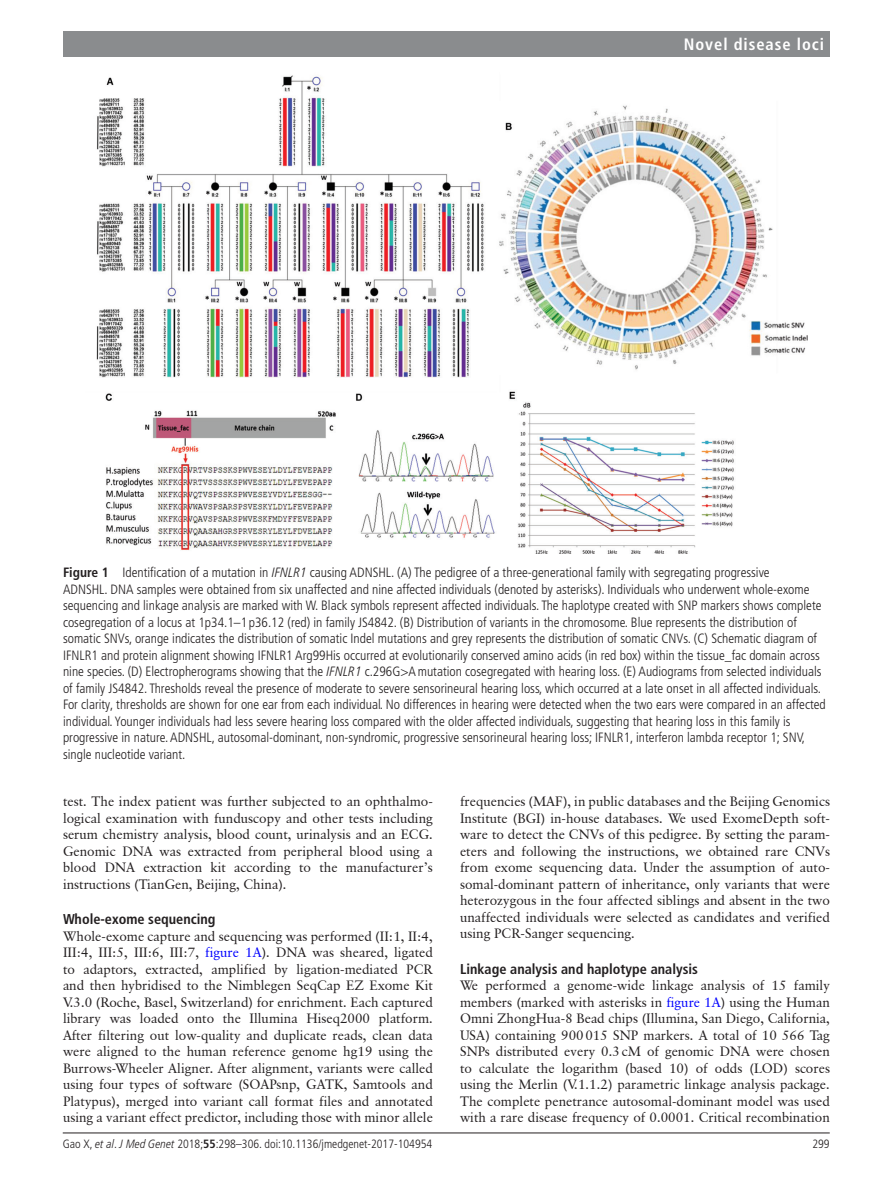
<style>
.page{position:relative;width:893px;height:1191px;background:#fff}
.page>*{position:absolute;margin:0;border:0;box-sizing:border-box;transform-origin:0 0}
.t1{font:700 condensed 16.5px "Frutiger LT Pro";letter-spacing:.055em;color:#fff}
.t2{font:700 condensed 14.25px "Frutiger LT Pro";color:#231f20}
.t3{font:13.5px/16.5px "Classical Garamond BT";color:#231f20;text-align:justify}
.t4{font:300 condensed 13.5px/16.5px "Frutiger LT Pro";color:#231f20}
.t5{font:300 condensed 12px "Frutiger LT Pro";color:#231f20}
.s1{font-weight:700}
.s2{font-style:italic}
.s3{color:#00f}
</style>
<div class="page">
<hr style="left:63px;top:1132px;width:767px;height:1px;background:#231f20">
<div style="left:63px;top:31px;width:767px;height:25px;background:#8a8c8e"></div>
<img style="left:96px;top:75px;width:712px;height:478px">
<p class="t1" style="left:684px;top:34px;width:142px">Novel disease loci</p>
<p class="t4" style="left:63px;top:564px;width:764px"><span class="s1">Figure 1</span> I dentification of a mutation in <span class="s2">IFNLR1</span> causing ADN SHL. (A) The pedigree of a three-generational family with segregating progressive<br>ADNSHL. DNA samples were obtained from six unaffected and nine affected individuals (denoted by asterisks). I ndividuals who underwent whole-exome sequencing and linkage analysis are marked with W. Black symbols represent affected individuals. The haplotype created with SN P markers shows complete cosegregation of a locus at 1p34.1–1 p36.12 (red) in family JS4842. (B) Distribution of variants in the chromosome. Blue represents the distribution of somatic SNVs, orange indicates the distribution of somatic I ndel mutations and grey represents the distribution of somatic CNVs. (C) Schematic diagram of<br>I FNLR 1 and protein alignment showing I FNLR 1 Arg99His occurred at evolutionarily conserved amino acids (in red box) within the tissue_fac domain across nine species. (D) Electropherograms showing that the <span class="s2">IFNLR1</span> c.296G&gt;A mutation cosegregated with hearing loss. (E) Audiograms from selected individuals of family JS4842. Thresholds reveal the presence of moderate to severe sensorineural hearing loss, which occurred at a late onset in all affected individuals.<br>For clarity, thresholds are shown for one ear from each individual. N o differences in hearing were detected when the two ears were compared in an affected individual. Younger individuals had less severe hearing loss compared with the older affected individuals, suggesting that hearing loss in this family is progressive in nature. ADNSHL, autosomal-dominant, non-syndromic, progressive sensorineural hearing loss; I FNLR 1, interferon lambda receptor 1; SNV, single nucleotide variant.</p>
<p class="t3" style="left:63px;top:793px;width:371px">test. The index patient was further subjected to an ophthalmo&shy;logical examination with funduscopy and other tests including serum chemistry analysis, blood count, urinalysis and an ECG.<br>Genomic DNA was extracted from peripheral blood using a blood DNA extraction kit according to the manufacturer’s instructions (TianGen, Beijing, China).</p>
<p class="t2" style="left:63px;top:910px;width:154px">Whole-exome sequencing</p>
<p class="t3" style="left:63px;top:927px;width:371px">Whole-exome capture and sequencing was performed (II:1, II:4, III:4, III:5, III:6, III:7, <span class="s3">figure 1A</span>). DNA was sheared, ligated to adaptors, extracted, amplified by ligation-mediated PCR and then hybridised to the Nimblegen SeqCap EZ Exome Kit V.3.0 (Roche, Basel, Switzerland) for enrichment. Each captured library was loaded onto the Illumina Hiseq2000 platform.<br>After filtering out low-quality and duplicate reads, clean data were aligned to the human reference genome hg19 using the Burrows-Wheeler Aligner. After alignment, variants were called using four types of software (SOAPsnp, GATK, Samtools and Platypus), merged into variant call format files and annotated using a variant effect predictor, including those with minor allele</p>
<p class="t3" style="left:460px;top:793px;width:371px">frequencies (MAF), in public databases and the Beijing Genomics Institute (BGI) in-house databases. We used ExomeDepth soft&shy;ware to detect the CNVs of this pedigree. By setting the param&shy;eters and following the instructions, we obtained rare CNVs from exome sequencing data. Under the assumption of auto&shy;somal-dominant pattern of inheritance, only variants that were heterozygous in the four affected siblings and absent in the two unaffected individuals were selected as candidates and verified using PCR-Sanger sequencing.</p>
<p class="t2" style="left:460px;top:960px;width:239px">Linkage analysis and haplotype analysis</p>
<p class="t3" style="left:460px;top:977px;width:371px">We performed a genome-wide linkage analysis of 15 family members (marked with asterisks in <span class="s3">figure 1A</span>) using the Human Omni ZhongHua-8 Bead chips (Illumina, San Diego, California, USA) containing 900015 SNP markers. A total of 10 566 Tag SNPs distributed every 0.3cM of genomic DNA were chosen to calculate the logarithm (based 10) of odds (LOD) scores using the Merlin (V.1.1.2) parametric linkage analysis package.<br>The complete penetrance autosomal-dominant model was used with a rare disease frequency of 0.0001. Critical recombination</p>
<p class="t5" style="left:63px;top:1136px;width:371px">Gao X, <span class="s2">et al</span>. <span class="s2">J Med Genet</span> 2018;<span class="s1">55</span>:298–306. doi:10.1136/jmedgenet-2017-104954</p>
<p class="t5" style="left:812px;top:1136px;width:19px">299</p>
</div>
